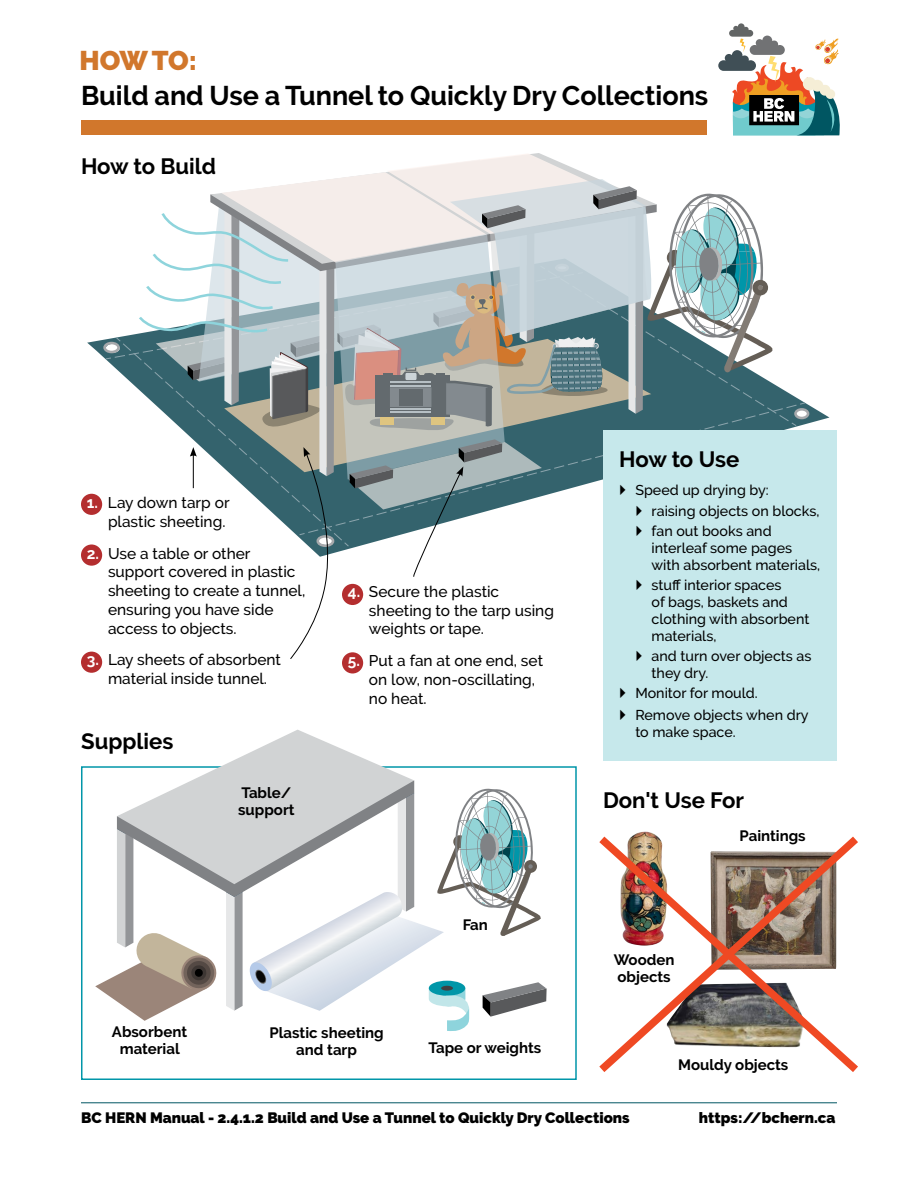
<style>
.page{position:relative;width:918px;height:1188px;background:#fff}
.page>*{position:absolute;margin:0;border:0;box-sizing:border-box;transform-origin:0 0}
.t1{font:700 27px "Raleway";color:#000}
.t2{font:900 27px "Raleway";color:#d1772c}
.t3{font:700 22.2px "Raleway";color:#000}
.t4{font:500 15.45px/18.8px "Raleway";color:#000}
.t5{font:700 15px/16.5px "Raleway";color:#000}
.t6{font:900 15px "Raleway";color:#000}
.t7{font:500 14.25px/17px "Raleway";color:#000}
.s1{font-weight:700;color:#fff}
</style>
<div class="page">
<svg style="left:718px;top:23px;width:122px;height:112px"></svg>
<div style="left:794px;top:408px;width:15px;height:11px;border:3px solid #a7a9ac;border-radius:50%"></div>
<div style="left:103px;top:342px;width:17px;height:11px;border:3px solid #a7a9ac;border-radius:50%"></div>
<div style="left:81px;top:494px;width:21px;height:21px;background:#b42e2f;border-radius:50%"></div>
<div style="left:81px;top:544px;width:21px;height:22px;background:#b42e2f;border-radius:50%"></div>
<div style="left:342px;top:652px;width:21px;height:22px;background:#b42e2f;border-radius:50%"></div>
<div style="left:81px;top:652px;width:21px;height:21px;background:#b42e2f;border-radius:50%"></div>
<div style="left:603px;top:430px;width:234px;height:330px;background:#c6e8eb"></div>
<hr style="left:81px;top:1102px;width:756px;height:1px;background:#005662">
<div style="left:81px;top:121px;width:625px;height:14px;background:#d1772c"></div>
<div style="left:81px;top:766px;width:496px;height:314px;border:2px solid #0196a9"></div>
<svg style="left:117px;top:730px;width:297px;height:50px"></svg>
<svg style="left:95px;top:780px;width:452px;height:251px"></svg>
<img style="left:599px;top:831px;width:259px;height:241px">
<svg style="left:105px;top:153px;width:701px;height:508px"></svg>
<h1 class="t2" style="left:80px;top:44px;width:119px">HOW TO:</h1>
<h1 class="t1" style="left:81px;top:80px;width:629px">Build and Use a Tunnel to Quickly Dry Collections</h1>
<h2 class="t3" style="left:81px;top:154px;width:137px">How to Build</h2>
<p class="t4" style="left:87px;top:493px;width:144px;text-align:right"><span class="s1">1.</span> Lay down tarp or plastic sheeting.</p>
<p class="t4" style="left:108px;top:544px;width:199px;text-indent:-21px"><span class="s1">2.</span> Use a table or other support covered in plastic sheeting to create a tunnel, ensuring you have side access to objects.</p>
<p class="t4" style="left:87px;top:651px;width:196px;text-align:center"><span class="s1">3.</span> Lay sheets of absorbent material inside tunnel.</p>
<h2 class="t3" style="left:81px;top:729px;width:94px">Supplies</h2>
<p class="t5" style="left:238px;top:785px;width:58px">Table/ support</p>
<p class="t4" style="left:369px;top:582px;width:187px;text-indent:-21px"><span class="s1">4.</span> Secure the plastic sheeting to the tarp using weights or tape.</p>
<p class="t4" style="left:369px;top:651px;width:176px;text-indent:-21px"><span class="s1">5.</span> Put a fan at one end, set on low, non-oscillating, no heat.</p>
<p class="t5" style="left:463px;top:916px;width:27px">Fan</p>
<p class="t5" style="left:112px;top:1024px;width:77px;text-align:center">Absorbent material</p>
<p class="t5" style="left:269px;top:1025px;width:116px;text-align:center">Plastic sheeting and tarp</p>
<p class="t5" style="left:428px;top:1040px;width:114px">Tape or weights</p>
<h2 class="t3" style="left:619px;top:446px;width:122px">How to Use</h2>
<p class="t7" style="left:652px;top:479px;width:169px;line-height:20.7px;text-indent:-16px">Speed up drying by:<br>raising objects on blocks, fan out books and</p>
<p class="t7" style="left:652px;top:539px;width:170px">interleaf some pages with absorbent materials,</p>
<p class="t7" style="left:652px;top:577px;width:159px">stuff interior spaces<br>of bags, baskets and clothing with absorbent materials,</p>
<p class="t7" style="left:652px;top:648px;width:161px">and turn over objects as they dry.</p>
<p class="t7" style="left:635px;top:683px;width:175px;line-height:21.3px">Monitor for mould.<br>Remove objects when dry</p>
<p class="t7" style="left:635px;top:723px;width:102px">to make space.</p>
<h2 class="t3" style="left:603px;top:788px;width:143px">Don't Use For</h2>
<p class="t5" style="left:614px;top:952px;width:62px">Wooden objects</p>
<p class="t5" style="left:739px;top:828px;width:68px">Paintings</p>
<p class="t5" style="left:678px;top:1056px;width:112px">Mouldy objects</p>
<p class="t6" style="left:81px;top:1109px;width:550px">BC HERN Manual - 2.4.1.2 Build and Use a Tunnel to Quickly Dry Collections</p>
<p class="t6" style="left:699px;top:1109px;width:138px">https://bchern.ca</p>
</div>
